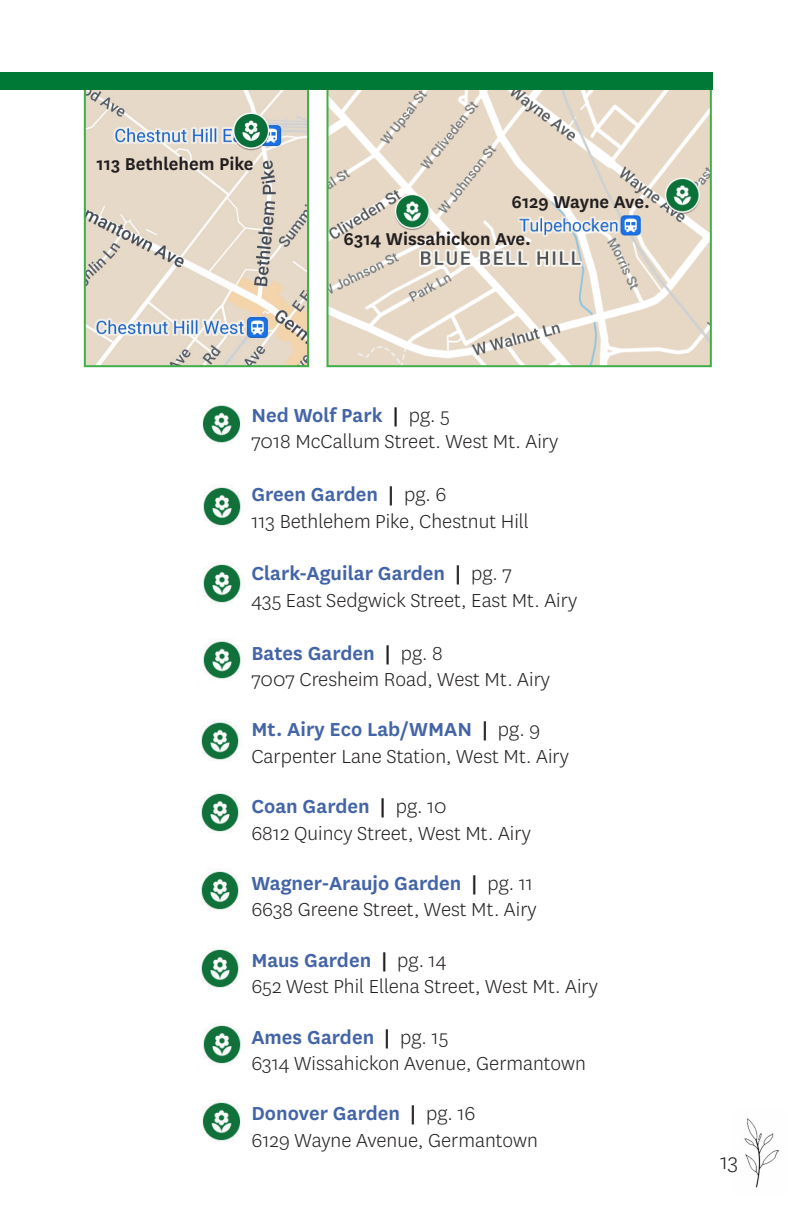
<style>
.page{position:relative;width:792px;height:1224px;background:#fff}
.page>*{position:absolute;margin:0;border:0;box-sizing:border-box;transform-origin:0 0}
.t1{font:300 24px "National";color:#231f20}
.t2{font:300 22px/26.4px "National";color:#231f20}
.t3{font:600 22px "National";color:#4364a6}
.t4{font:600 20px "National";color:#231f20}
.s1{font-weight:600;color:#4364a6}
.s2{font-weight:600}
.s3{color:#231f20}
.s4{font-weight:300;color:#231f20}
</style>
<div class="page">
<img style="left:744px;top:1118px;width:35px;height:70px">
<img style="left:202px;top:405px;width:39px;height:39px">
<img style="left:203px;top:487px;width:38px;height:40px">
<img style="left:203px;top:564px;width:38px;height:40px">
<img style="left:203px;top:641px;width:38px;height:39px">
<img style="left:201px;top:722px;width:38px;height:39px">
<img style="left:201px;top:793px;width:38px;height:40px">
<img style="left:201px;top:871px;width:38px;height:40px">
<img style="left:87px;top:90px;width:219px;height:274px">
<div style="left:84px;top:72px;width:225px;height:295px;border:2px solid #40ae49"></div>
<img style="left:330px;top:90px;width:379px;height:274px">
<div style="left:327px;top:72px;width:385px;height:295px;border:2px solid #40ae49"></div>
<div style="left:0;top:72px;width:713px;height:18px;background:#007836"></div>
<img style="left:201px;top:949px;width:38px;height:40px">
<img style="left:203px;top:1025px;width:38px;height:40px">
<img style="left:202px;top:1102px;width:39px;height:39px">
<p class="t4" style="left:97px;top:150px;width:159px">113 Bethlehem Pike</p>
<p class="t4" style="left:512px;top:188px;width:140px">6129 Wayne Ave.</p>
<p class="t4" style="left:344px;top:225px;width:189px">6314 Wissahickon Ave.</p>
<p class="t2" style="left:251px;top:401px;width:308px"><span class="s1">Ned Wolf Park</span> <span class="s2">|</span> pg. 5<br>7018 McCallum Street. West Mt. Airy</p>
<p class="t2" style="left:251px;top:481px;width:279px"><span class="s1">Green Garden</span> <span class="s2">|</span> pg. 6<br>113 Bethlehem Pike, Chestnut Hill</p>
<p class="t3" style="left:251px;top:558px;width:262px">Clark-Aguilar Garden <span class="s3">|</span> <span class="s4">pg. 7</span></p>
<p class="t2" style="left:251px;top:586px;width:327px">435 East Sedgwick Street, East Mt. Airy</p>
<p class="t3" style="left:251px;top:638px;width:193px">Bates Garden <span class="s3">|</span> <span class="s4">pg. 8</span></p>
<p class="t2" style="left:251px;top:665px;width:300px">7007 Cresheim Road, West Mt. Airy</p>
<p class="t2" style="left:251px;top:716px;width:319px"><span class="s1">Mt. Airy Eco Lab/WMAN</span> <span class="s2">|</span> pg. 9<br>Carpenter Lane Station, West Mt. Airy</p>
<p class="t3" style="left:251px;top:791px;width:197px">Coan Garden <span class="s3">|</span> <span class="s4">pg. 10</span></p>
<p class="t2" style="left:251px;top:819px;width:281px">6812 Quincy Street, West Mt. Airy</p>
<p class="t3" style="left:251px;top:868px;width:283px">Wagner-Araujo Garden <span class="s3">|</span> <span class="s4">pg. 11</span></p>
<p class="t2" style="left:251px;top:896px;width:287px">6638 Greene Street, West Mt. Airy</p>
<p class="t3" style="left:251px;top:945px;width:197px">Maus Garden <span class="s3">|</span> <span class="s4">pg. 14</span></p>
<p class="t2" style="left:251px;top:973px;width:348px">652 West Phil Ellena Street, West Mt. Airy</p>
<p class="t2" style="left:251px;top:1023px;width:336px"><span class="s1">Ames Garden</span> <span class="s2">|</span> pg. 15<br>6314 Wissahickon Avenue, Germantown</p>
<p class="t2" style="left:251px;top:1100px;width:288px"><span class="s1">Donover Garden</span> <span class="s2">|</span> pg. 16<br>6129 Wayne Avenue, Germantown</p>
<p class="t1" style="left:720px;top:1147px;width:20px">13</p>
</div>
